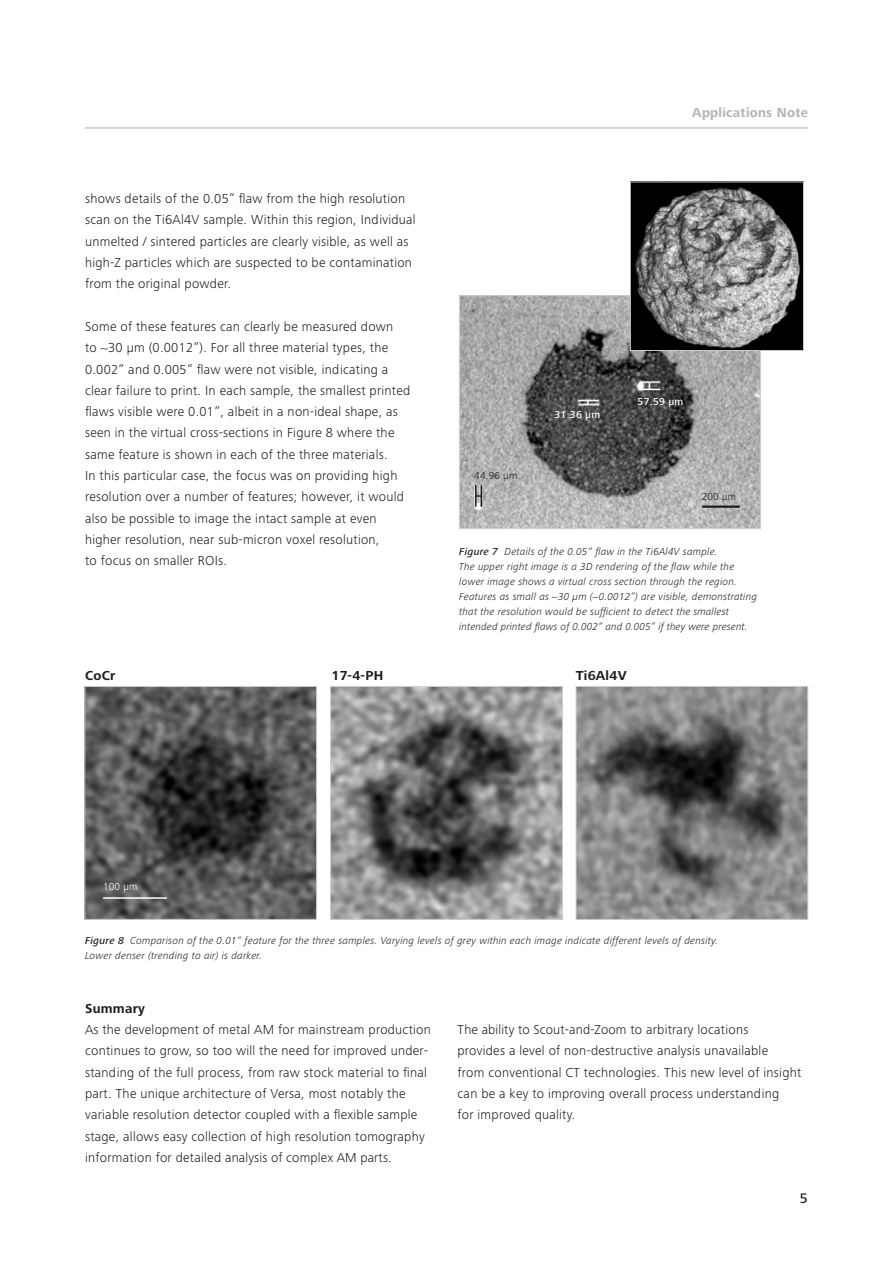
<style>
.page{position:relative;width:893px;height:1263px;background:#fff}
.page>*{position:absolute;margin:0;border:0;box-sizing:border-box;transform-origin:0 0}
.t1{font:500 14.25px "Zeiss Frutiger Next Pro";color:#1d1d1b}
.t2{font:300 13.5px/21.3px "Zeiss Frutiger Next Pro";letter-spacing:.02em;color:#1d1d1b}
.t3{font:700 13.5px "Zeiss Frutiger Next Pro";letter-spacing:.02em;color:#1d1d1b}
.t4{font:700 13.5px "Zeiss Frutiger Next Pro";letter-spacing:.02em;color:#b3b2b2}
.t5{font:italic 300 10.5px/15px "Zeiss Frutiger Next Pro";letter-spacing:.02em;color:#1d1d1b}
.t6{font:500 10.5px "Zeiss Frutiger Next Pro";letter-spacing:.02em;color:#fff}
.t7{font:300 10.5px "Zeiss Frutiger Next Pro";letter-spacing:.02em;color:#1d1d1b}
.t8{font:300 10.5px "Zeiss Frutiger Next Pro";color:#fff}
.s1{font-weight:500}
</style>
<div class="page">
<hr style="left:85px;top:128px;width:723px;height:1px;background:#b3b2b2">
<img style="left:461px;top:298px;width:298px;height:229px">
<div style="left:459px;top:296px;width:302px;height:233px;border:1px solid #d0d0d0"></div>
<img style="left:632px;top:184px;width:170px;height:165px">
<div style="left:630px;top:182px;width:174px;height:169px;border:1px solid #d0d0d0"></div>
<img style="left:87px;top:688px;width:228px;height:229px">
<div style="left:85px;top:686px;width:232px;height:233px;border:1px solid #d0d0d0"></div>
<img style="left:332px;top:688px;width:228px;height:229px">
<div style="left:330px;top:686px;width:232px;height:233px;border:1px solid #d0d0d0"></div>
<img style="left:578px;top:688px;width:228px;height:229px">
<div style="left:576px;top:686px;width:232px;height:233px;border:1px solid #d0d0d0"></div>
<hr style="left:702px;top:505px;width:38px;height:3px;background:#1d1d1b">
<hr style="left:103px;top:897px;width:64px;height:2px;background:#fff">
<hr style="left:480px;top:485px;width:2px;height:22px;background:#1d1d1b">
<svg style="left:475px;top:485px;width:6px;height:22px"></svg>
<p class="t2" style="left:85px;top:188px;width:332px">shows details of the 0.05” flaw from the high resolution scan on the Ti6Al4V sample. Within this region, Individual unmelted / sintered particles are clearly visible, as well as high-Z particles which are suspected to be contamination from the original powder.</p>
<p class="t2" style="left:85px;top:316px;width:327px">Some of these features can clearly be measured down<br>to ~30 μm (0.0012”). For all three material types, the 0.002” and 0.005” flaw were not visible, indicating a clear failure to print. In each sample, the smallest printed flaws visible were 0.01”, albeit in a non-ideal shape, as seen in the virtual cross-sections in Figure 8 where the same feature is shown in each of the three materials.<br>In this particular case, the focus was on providing high resolution over a number of features; however, it would also be possible to image the intact sample at even higher resolution, near sub-micron voxel resolution,<br>to focus on smaller ROIs.</p>
<p class="t4" style="left:692px;top:105px;width:117px">Applications Note</p>
<p class="t7" style="left:474px;top:470px;width:45px">44.96 µm</p>
<p class="t6" style="left:554px;top:409px;width:47px">31.36 µm</p>
<p class="t6" style="left:638px;top:396px;width:47px">57.59 µm</p>
<p class="t7" style="left:702px;top:491px;width:36px">200 µm</p>
<p class="t5" style="left:459px;top:544px;width:299px"><span class="s1">Figure 7</span> Details of the 0.05“ flaw in the Ti6Al4V sample.<br>The upper right image is a 3D rendering of the flaw while the lower image shows a virtual cross section through the region.<br>Features as small as ~30 μm (~0.0012”) are visible, demonstrating that the resolution would be sufficient to detect the smallest intended printed flaws of 0.002” and 0.005” if they were present.</p>
<p class="t3" style="left:85px;top:668px;width:32px">CoCr</p>
<p class="t3" style="left:331px;top:668px;width:53px">17-4-PH</p>
<p class="t3" style="left:576px;top:668px;width:52px">Ti6Al4V</p>
<p class="t8" style="left:103px;top:880px;width:36px">100 µm</p>
<p class="t5" style="left:85px;top:933px;width:634px"><span class="s1">Figure 8</span> Comparison of the 0.01“ feature for the three samples. Varying levels of grey within each image indicate different levels of density.<br>Lower denser (trending to air) is darker.</p>
<p class="t3" style="left:85px;top:1000px;width:61px">Summary</p>
<p class="t2" style="left:85px;top:1019px;width:347px">As the development of metal AM for mainstream production continues to grow, so too will the need for improved under&shy;standing of the full process, from raw stock material to final part. The unique architecture of Versa, most notably the variable resolution detector coupled with a flexible sample stage, allows easy collection of high resolution tomography information for detailed analysis of complex AM parts.</p>
<p class="t2" style="left:457px;top:1019px;width:345px">The ability to Scout-and-Zoom to arbitrary locations<br>provides a level of non-destructive analysis unavailable<br>from conventional CT technologies. This new level of insight can be a key to improving overall process understanding<br>for improved quality.</p>
<p class="t1" style="left:800px;top:1190px;width:10px">5</p>
</div>
